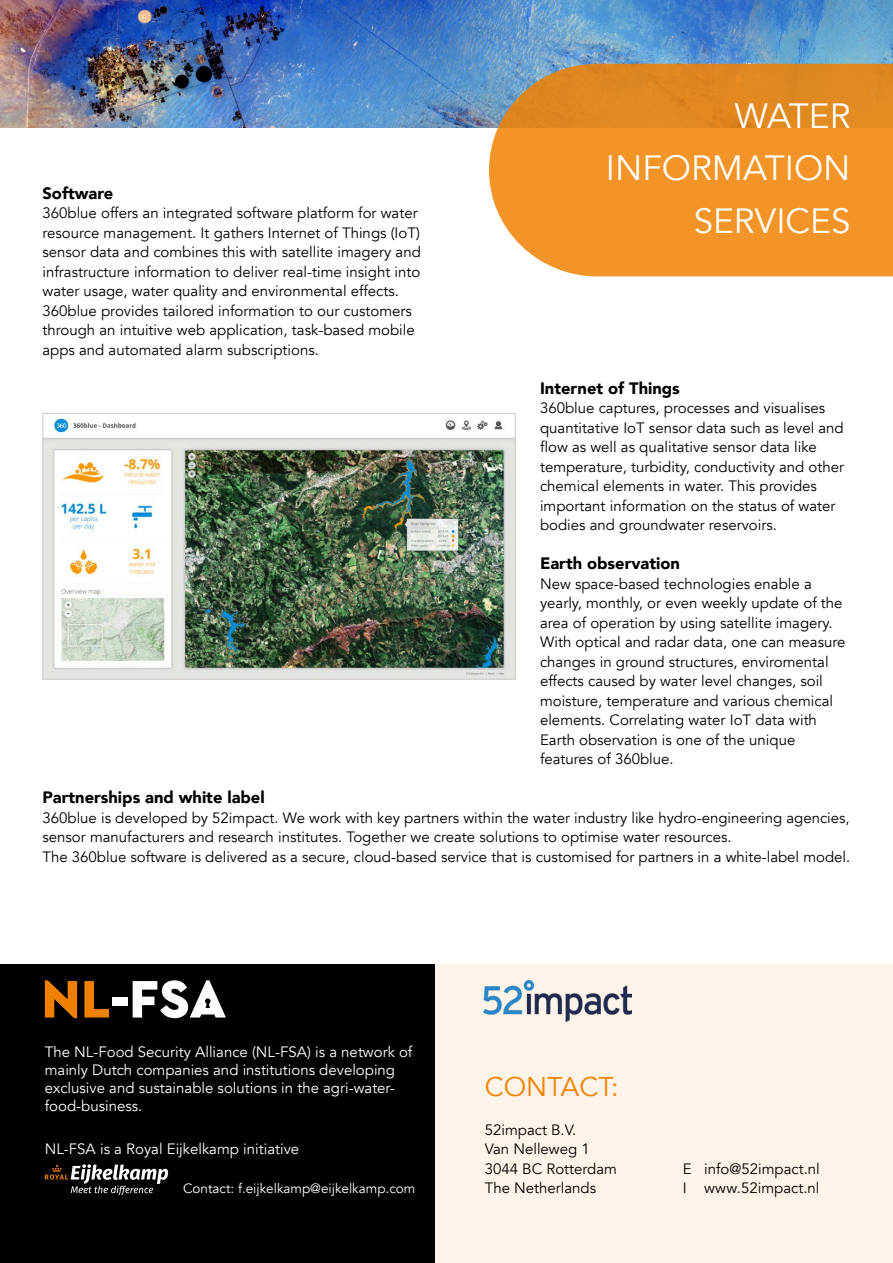
<style>
.page{position:relative;width:893px;height:1263px;background:#fff}
.page>*{position:absolute;margin:0;border:0;box-sizing:border-box;transform-origin:0 0}
.t1{font:34.95px/52.5px "Avenir";color:#fff;text-align:right}
.t2{font:27px "Avenir";color:#f08100}
.t3{font:900 16.5px "Avenir";color:#000}
.t4{font:15px/19.5px "Avenir";color:#000}
.t5{font:15px/18px "Avenir";color:#fff}
.t6{font:13.5px "Avenir";color:#fff}
</style>
<div class="page">
<div style="left:0;top:964px;width:436px;height:299px;background:#000"></div>
<img style="left:0;top:0;width:893px;height:128px">
<div style="left:436px;top:964px;width:457px;height:299px;background:#fef3e8"></div>
<svg style="left:489px;top:64px;width:404px;height:212px;background:#e99430"></svg>
<svg style="left:45px;top:980px;width:32px;height:38px"></svg>
<svg style="left:84px;top:981px;width:25px;height:36px"></svg>
<svg style="left:133px;top:980px;width:93px;height:38px"></svg>
<div style="left:112px;top:997px;width:15px;height:8px;background:#fff"></div>
<svg style="left:45px;top:1164px;width:123px;height:31px"></svg>
<img style="left:484px;top:981px;width:147px;height:40px">
<img style="left:45px;top:418px;width:469px;height:259px">
<div style="left:43px;top:413px;width:473px;height:266px;border:1px solid #cec8c7"></div>
<p class="t3" style="left:43px;top:179px;width:72px">Software</p>
<p class="t4" style="left:43px;top:203px;width:380px">360blue offers an integrated software platform for water resource management. It gathers Internet of Things (IoT) sensor data and combines this with satellite imagery and infrastructure information to deliver real-time insight into water usage, water quality and environmental effects.<br>360blue provides tailored information to our customers through an intuitive web application, task-based mobile apps and automated alarm subscriptions.</p>
<h1 class="t1" style="left:606px;top:90px;width:246px">WATER<br>INFORMATION<br>SERVICES</h1>
<p class="t3" style="left:540px;top:374px;width:141px">Internet of Things</p>
<p class="t4" style="left:540px;top:398px;width:306px">360blue captures, processes and visualises quantitative IoT sensor data such as level and flow as well as qualitative sensor data like temperature, turbidity, conductivity and other chemical elements in water. This provides important information on the status of water bodies and groundwater reservoirs.</p>
<p class="t3" style="left:540px;top:549px;width:141px">Earth observation</p>
<p class="t4" style="left:540px;top:574px;width:307px">New space-based technologies enable a yearly, monthly, or even weekly update of the area of operation by using satellite imagery.<br>With optical and radar data, one can measure changes in ground structures, enviromental effects caused by water level changes, soil moisture, temperature and various chemical elements. Correlating water IoT data with Earth observation is one of the unique features of 360blue.</p>
<p class="t3" style="left:43px;top:783px;width:224px">Partnerships and white label</p>
<p class="t4" style="left:43px;top:808px;width:809px">360blue is developed by 52impact. We work with key partners within the water industry like hydro-engineering agencies, sensor manufacturers and research institutes. Together we create solutions to optimise water resources.<br>The 360blue software is delivered as a secure, cloud-based service that is customised for partners in a white-label model.</p>
<p class="t5" style="left:45px;top:1043px;width:369px">The NL-Food Security Alliance (NL-FSA) is a network of mainly Dutch companies and institutions developing exclusive and sustainable solutions in the agri-water&shy;food-business.</p>
<p class="t5" style="left:45px;top:1140px;width:256px">NL-FSA is a Royal Eijkelkamp initiative</p>
<p class="t6" style="left:183px;top:1181px;width:234px">Contact: f.eijkelkamp@eijkelkamp.com</p>
<h2 class="t2" style="left:485px;top:1070px;width:135px">CONTACT:</h2>
<p class="t4" style="left:485px;top:1120px;width:134px">52impact B.V.<br>Van Nelleweg 1<br>3044 BC Rotterdam<br>The Netherlands</p>
<p class="t4" style="left:683px;top:1159px;width:138px">E info@52impact.nl<br>I www.52impact.nl</p>
</div>
